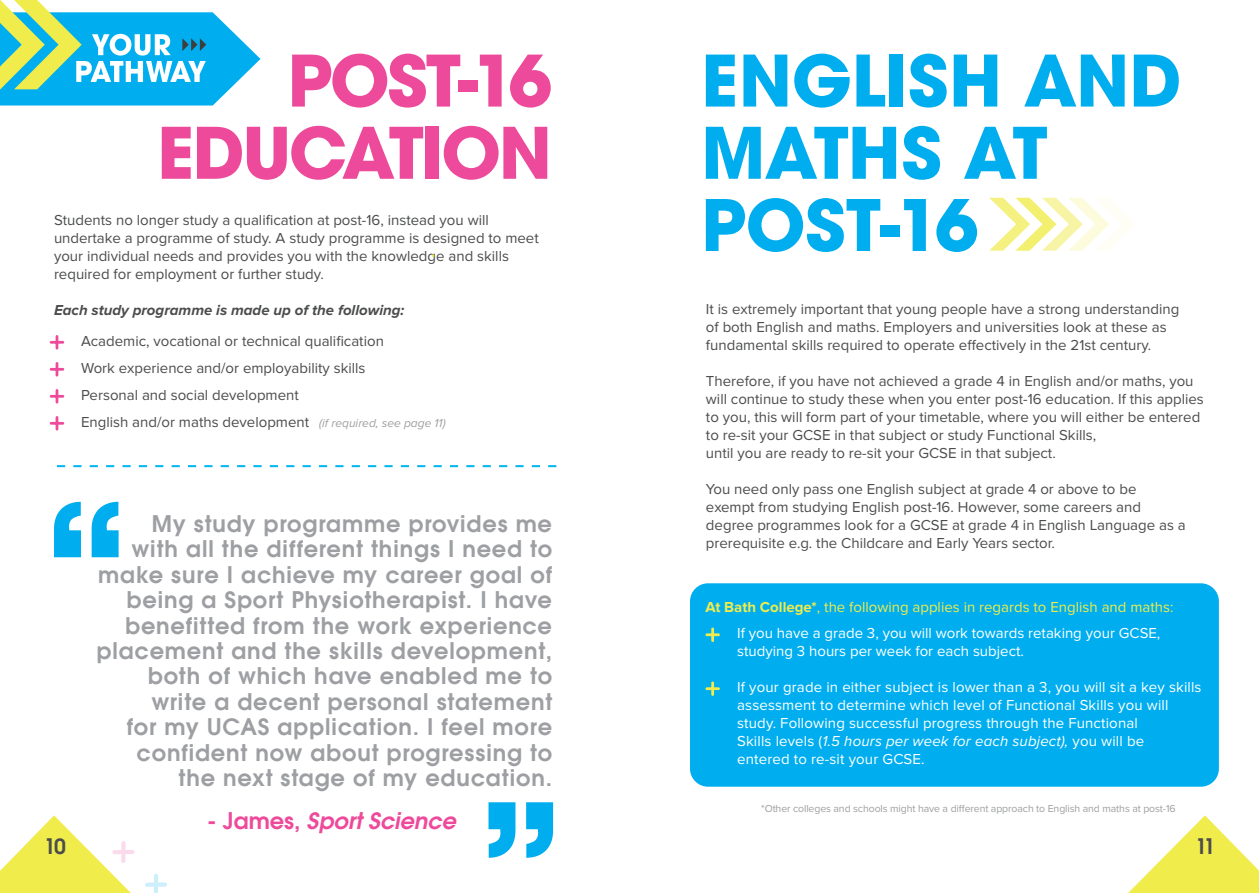
<style>
.page{position:relative;width:1259px;height:893px;background:#fff}
.page>*{position:absolute;margin:0;border:0;box-sizing:border-box;transform-origin:0 0}
.t1{font:700 70.2px/72.2px "Avant Garde";letter-spacing:-.005em;color:#00aeef}
.t2{font:700 70.2px/72.2px "Avant Garde";letter-spacing:-.035em;color:#ed4a9b;text-align:right}
.t3{font:600 22.5px/25.5px "Avant Garde";letter-spacing:.04em;color:#9d9fa2;text-align:right}
.t4{font:italic 600 22.5px "Avant Garde";letter-spacing:-.005em;color:#ed4a9b}
.t5{font:600 21px "Avant Garde";color:#4b4c4d}
.t6{font:15px/18px "Proxima Nova";color:#4b4c4d}
.t7{font:15px/18px "Proxima Nova";letter-spacing:.01em;color:#fff}
.t8{font:15px "Proxima Nova";color:#f0ec4b}
.t9{font:italic 700 15px "Proxima Nova";color:#4b4c4d}
.t10{font:10.5px "Proxima Nova";letter-spacing:-.01em;color:#9d9fa2}
.s1{font-style:italic;font-size:12px;color:#9d9fa2}
.s2{font-style:normal}
.s3{font-weight:700}
.s4{font-style:italic}
</style>
<div class="page">
<div style="left:690px;top:583px;width:529px;height:204px;background:#00aeef;border-radius:18px"></div>
<svg style="left:145px;top:874px;width:22px;height:19px"></svg>
<svg style="left:54px;top:502px;width:65px;height:55px"></svg>
<svg style="left:488px;top:802px;width:65px;height:56px"></svg>
<svg style="left:0;top:0;width:260px;height:106px"></svg>
<svg style="left:705px;top:628px;width:15px;height:14px"></svg>
<svg style="left:705px;top:681px;width:15px;height:15px"></svg>
<svg style="left:50px;top:335px;width:14px;height:14px"></svg>
<svg style="left:50px;top:362px;width:14px;height:14px"></svg>
<svg style="left:50px;top:389px;width:14px;height:14px"></svg>
<svg style="left:50px;top:416px;width:14px;height:14px"></svg>
<svg style="left:57px;top:465px;width:499px;height:2px"></svg>
<svg style="left:989px;top:198px;width:120px;height:53px"></svg>
<svg style="left:0;top:815px;width:134px;height:78px"></svg>
<svg style="left:1128px;top:815px;width:131px;height:78px"></svg>
<p class="t2" style="left:157px;top:44px;width:396px">POST-16<br>EDUCATION</p>
<p class="t1" style="left:701px;top:44px;width:482px">ENGLISH AND<br>MATHS AT<br>POST-16</p>
<p class="t6" style="left:54px;top:211px;width:486px">Students no longer study a qualification at post-16, instead you will undertake a programme of study. A study programme is designed to meet your individual needs and provides you with the knowledge and skills required for employment or further study.</p>
<p class="t9" style="left:54px;top:301px;width:352px">Each study programme is made up of the following:</p>
<p class="t6" style="left:706px;top:301px;width:475px">It is extremely important that young people have a strong understanding of both English and maths. Employers and universities look at these as fundamental skills required to operate effectively in the 21st century.</p>
<p class="t6" style="left:706px;top:373px;width:499px">Therefore, if you have not achieved a grade 4 in English and/or maths, you will continue to study these when you enter post-16 education. If this applies to you, this will form part of your timetable, where you will either be entered to re-sit your GCSE in that subject or study Functional Skills,</p>
<p class="t6" style="left:706px;top:445px;width:351px">until you are ready to re-sit your GCSE in that subject.</p>
<p class="t6" style="left:706px;top:481px;width:481px">You need only pass one English subject at grade 4 or above to be exempt from studying English post-16. However, some careers and degree programmes look for a GCSE at grade 4 in English Language as a prerequisite e.g. the Childcare and Early Years sector.</p>
<p class="t6" style="left:54px;top:332px;width:331px">• Academic, vocational or technical qualification</p>
<p class="t6" style="left:54px;top:359px;width:313px">• Work experience and/or employability skills</p>
<p class="t6" style="left:54px;top:386px;width:246px">• Personal and social development</p>
<p class="t6" style="left:54px;top:413px;width:393px">• English and/or maths development <span class="s1">(if required, see page 11)</span></p>
<p class="t3" style="left:97px;top:510px;width:457px">My study programme provides me<br>with all the different things I need to make sure I achieve my career goal of being a Sport Physiotherapist. I have benefitted from the work experience placement and the skills development, both of which have enabled me to write a decent personal statement<br>for my UCAS application. I feel more confident now about progressing to the next stage of my education.</p>
<p class="t4" style="left:207px;top:806px;width:250px"><span class="s2">- James,</span> Sport Science</p>
<p class="t8" style="left:705px;top:598px;width:469px"><span class="s3">At Bath College*</span>, the following applies in regards to English and maths:</p>
<p class="t7" style="left:737px;top:625px;width:425px;text-indent:-27px">• If you have a grade 3, you will work towards retaking your GCSE, studying 3 hours per week for each subject.</p>
<p class="t7" style="left:737px;top:679px;width:466px;text-indent:-27px">• If your grade in either subject is lower than a 3, you will sit a key skills assessment to determine which level of Functional Skills you will study. Following successful progress through the Functional<br>Skills levels (<span class="s4">1.5 hours per week for each subject),</span> you will be<br>entered to re-sit your GCSE.</p>
<p class="t10" style="left:761px;top:802px;width:416px">*Other colleges and schools might have a different approach to English and maths at post-16</p>
<p class="t5" style="left:44px;top:832px;width:23px">10</p>
<p class="t5" style="left:1195px;top:832px;width:21px">11</p>
</div>
